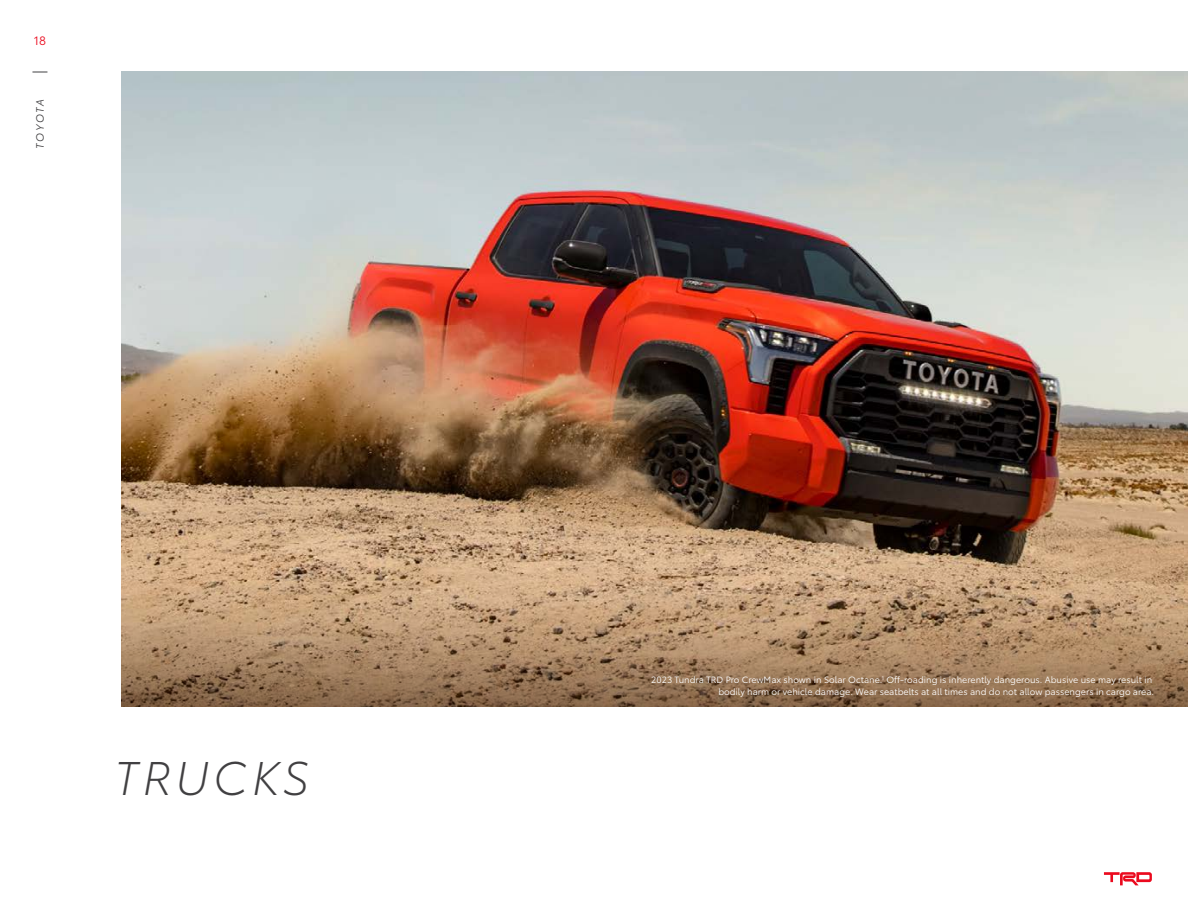
<style>
.page{position:relative;width:1188px;height:918px;background:#fff}
.page>*{position:absolute;margin:0;border:0;box-sizing:border-box;transform-origin:0 0}
.t1{font:italic 300 46.5px "Toyota Type";letter-spacing:.1em;color:#414042}
.t2{font:12px "Toyota Type";color:#eb0a1e}
.t3{font:italic 10.5px "Toyota Type";color:#414042}
.t4{font:9px/11.2px "Toyota Type";color:#fff;text-align:right}
</style>
<div class="page">
<img style="left:122px;top:72px;width:1066px;height:454px">
<svg style="left:122px;top:526px;width:1066px;height:181px;background:#ad8b6a"></svg>
<svg style="left:32px;top:72px;width:15px;height:1px"></svg>
<svg style="left:1104px;top:872px;width:48px;height:13px"></svg>
<h2 class="t2" style="left:34px;top:32px;width:14px">18</h2>
<p class="t3" style="left:32px;top:149px;width:52px;rotate:-90deg">TOYOTA</p>
<h1 class="t1" style="left:114px;top:744px;width:196px">TRUCKS</h1>
<p class="t4" style="left:651px;top:674px;width:504px">2023 Tundra TRD Pro CrewMax shown in Solar Octane.<sup>1</sup> Off-roading is inherently dangerous. Abusive use may result in bodily harm or vehicle damage. Wear seatbelts at all times and do not allow passengers in cargo area.</p>
</div>
